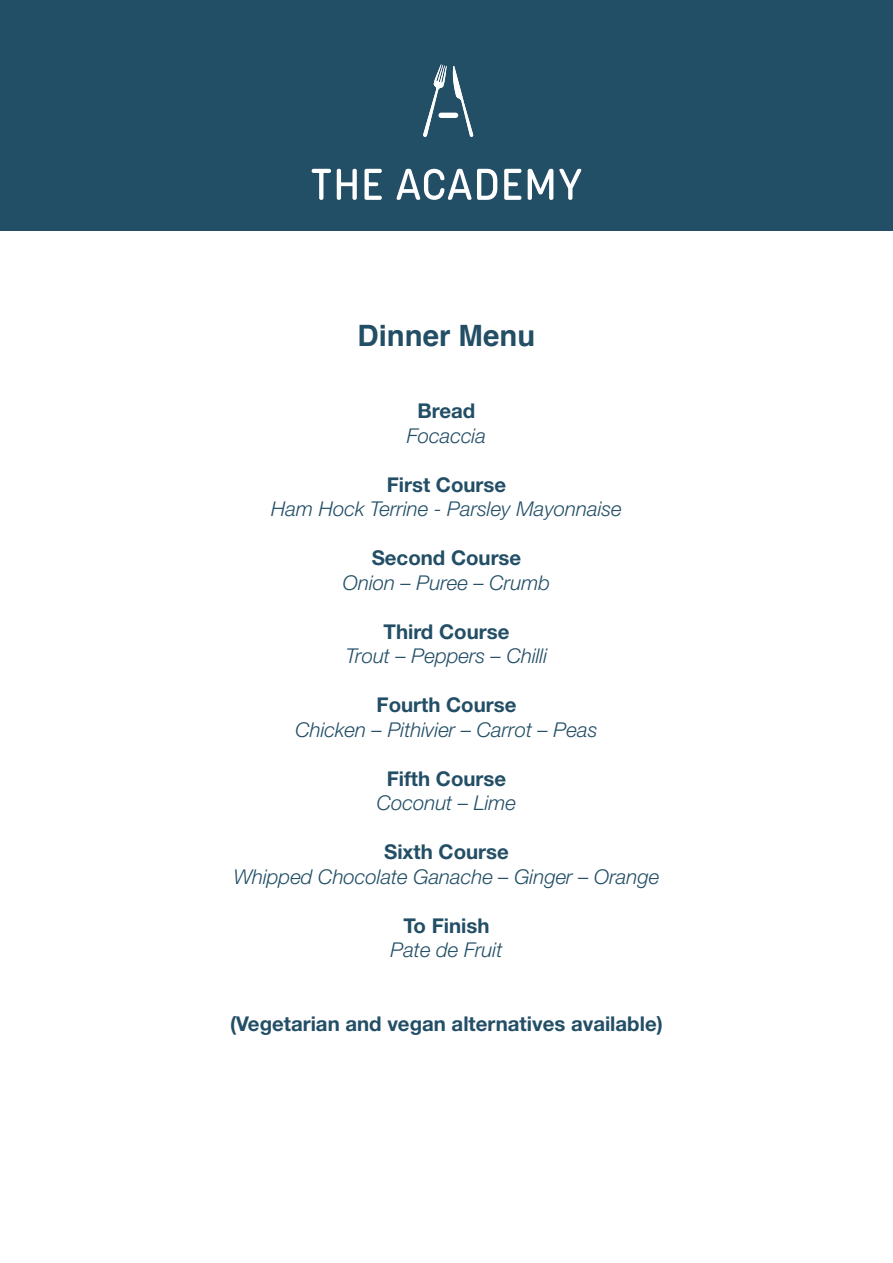
<style>
.page{position:relative;width:893px;height:1263px;background:#fff}
.page>*{position:absolute;margin:0;border:0;box-sizing:border-box;transform-origin:0 0}
.t1{font:700 29.4px "Helvetica";color:#224e66}
.t2{font:italic 300 20.4px "Helvetica Neue LT Std";color:#224e66}
.t3{font:700 20.4px "Helvetica Neue LT Std";color:#224e66}
</style>
<div class="page">
<div style="left:0;top:0;width:893px;height:230px;background:#224e66"></div>
<svg style="left:312px;top:169px;width:270px;height:31px"></svg>
<svg style="left:423px;top:64px;width:24px;height:73px"></svg>
<svg style="left:453px;top:66px;width:20px;height:71px"></svg>
<div style="left:438px;top:113px;width:20px;height:5px;background:#fff;border-radius:3px"></div>
<h1 class="t1" style="left:358px;top:317px;width:179px">Dinner Menu</h1>
<p class="t3" style="left:418px;top:399px;width:59px">Bread</p>
<p class="t2" style="left:407px;top:424px;width:81px">Focaccia</p>
<p class="t3" style="left:387px;top:472px;width:121px">First Course</p>
<p class="t2" style="left:271px;top:497px;width:352px">Ham Hock Terrine - Parsley Mayonnaise</p>
<p class="t3" style="left:372px;top:545px;width:151px">Second Course</p>
<p class="t2" style="left:343px;top:570px;width:209px">Onion – Puree – Crumb</p>
<p class="t3" style="left:384px;top:619px;width:127px">Third Course</p>
<p class="t2" style="left:346px;top:644px;width:203px">Trout – Peppers – Chilli</p>
<p class="t3" style="left:377px;top:692px;width:141px">Fourth Course</p>
<p class="t2" style="left:295px;top:717px;width:303px">Chicken – Pithivier – Carrot – Peas</p>
<p class="t3" style="left:387px;top:766px;width:121px">Fifth Course</p>
<p class="t2" style="left:377px;top:791px;width:141px">Coconut – Lime</p>
<p class="t3" style="left:384px;top:839px;width:126px">Sixth Course</p>
<p class="t2" style="left:234px;top:864px;width:427px">Whipped Chocolate Ganache – Ginger – Orange</p>
<p class="t3" style="left:403px;top:913px;width:88px">To Finish</p>
<p class="t2" style="left:391px;top:938px;width:113px">Pate de Fruit</p>
<p class="t3" style="left:230px;top:1011px;width:434px">(Vegetarian and vegan alternatives available)</p>
</div>
